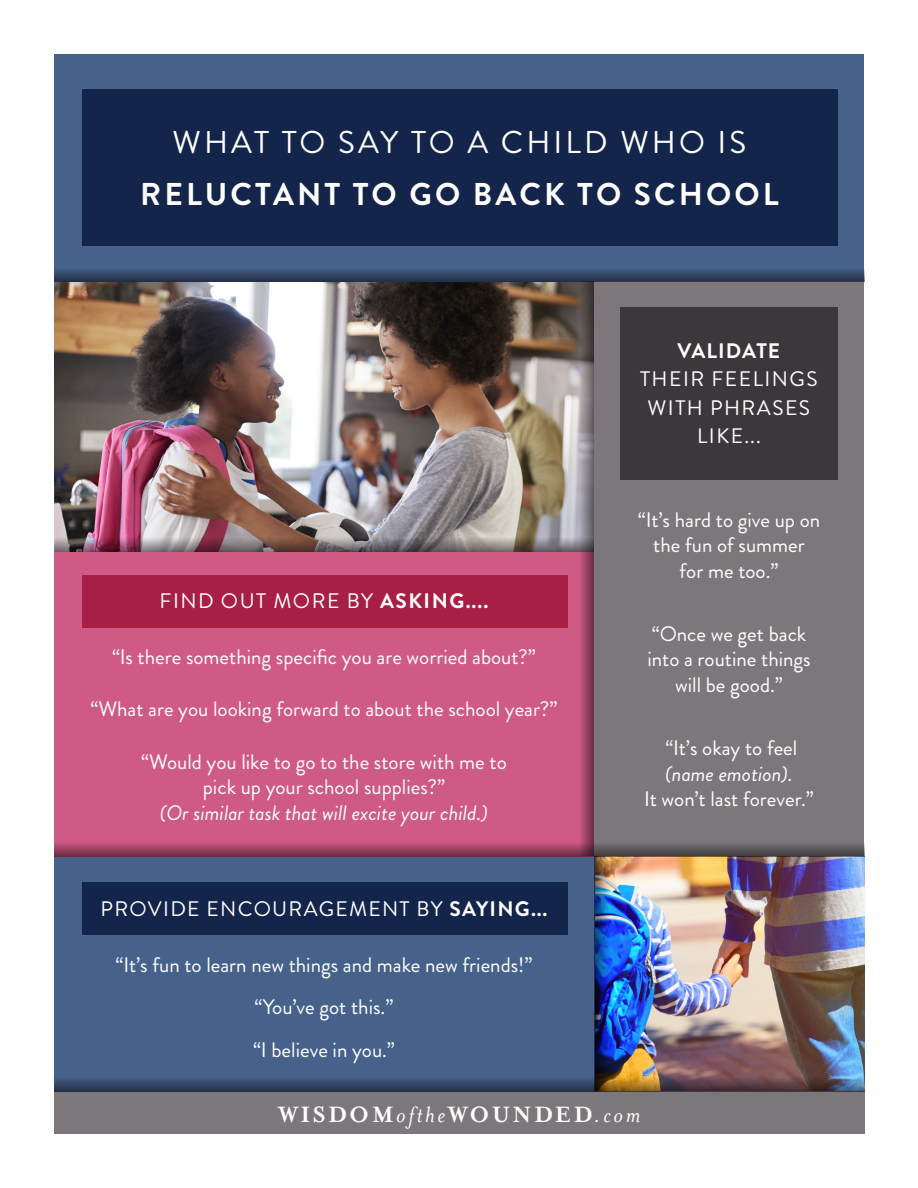
<style>
.page{position:relative;width:918px;height:1188px;background:#fff}
.page>*{position:absolute;margin:0;border:0;box-sizing:border-box;transform-origin:0 0}
.t1{font:700 31.5px/52.5px "Brandon Grotesque";letter-spacing:.1em;color:#fff;text-align:center}
.t2{font:700 25.5px "Mrs Eaves";letter-spacing:.1em;color:#fff}
.t3{font:21px/25.5px "Brandon Grotesque";color:#fff;text-align:center}
.t4{font:21px/28.5px "Brandon Grotesque";letter-spacing:.07em;color:#fff;text-align:center}
.t5{font:21px "Brandon Grotesque";letter-spacing:.06em;color:#fff}
.s1{font-weight:400}
.s2{font-weight:700}
.s3{font-style:italic}
.s4{font-weight:400;font-style:italic}
</style>
<div class="page">
<img style="left:609px;top:856px;width:255px;height:221px">
<img style="left:54px;top:281px;width:525px;height:256px">
<div style="left:54px;top:54px;width:810px;height:227px;background:#46628a"></div>
<div style="left:54px;top:1092px;width:810px;height:42px;background:#7c777b"></div>
<div style="left:82px;top:90px;width:756px;height:156px;background:#13254a"></div>
<div style="left:54px;top:856px;width:540px;height:236px;background:#46628a"></div>
<div style="left:54px;top:552px;width:541px;height:304px;background:#cf5a86"></div>
<div style="left:82px;top:575px;width:485px;height:52px;background:#a81f46"></div>
<div style="left:82px;top:882px;width:485px;height:52px;background:#13254a"></div>
<div style="left:594px;top:281px;width:270px;height:575px;background:#7c777b"></div>
<div style="left:620px;top:307px;width:218px;height:172px;background:#3c373b"></div>
<img style="left:54px;top:537px;width:525px;height:15px">
<svg style="left:54px;top:270px;width:810px;height:11px;background:#314462"></svg>
<svg style="left:54px;top:1077px;width:810px;height:15px;background:#434a5c"></svg>
<svg style="left:54px;top:843px;width:810px;height:13px;background:#83485f"></svg>
<svg style="left:579px;top:281px;width:15px;height:575px;background:#8a586c"></svg>
<img style="left:594px;top:856px;width:15px;height:236px">
<p class="t1" style="left:140px;top:116px;width:640px"><span class="s1">WHAT TO SAY TO A CHILD WHO IS<br></span>RELUCTANT TO GO BACK TO SCHOOL</p>
<p class="t4" style="left:640px;top:337px;width:179px"><span class="s2">VALIDATE<br></span>THEIR FEELINGS<br>WITH PHRASES<br>LIKE...</p>
<p class="t4" style="left:160px;top:587px;width:330px">FIND OUT MORE BY <span class="s2">ASKING....</span></p>
<p class="t3" style="left:112px;top:644px;width:425px">“Is there something specific you are worried about?”</p>
<p class="t3" style="left:91px;top:697px;width:468px">“What are you looking forward to about the school year?”</p>
<p class="t3" style="left:141px;top:749px;width:367px">“Would you like to go to the store with me to pick up your school supplies?”<br><span class="s3">(Or similar task that will excite your child.)</span></p>
<p class="t5" style="left:101px;top:894px;width:448px">PROVIDE ENCOURAGEMENT BY <span class="s2">SAYING...</span></p>
<p class="t3" style="left:116px;top:952px;width:418px">“It’s fun to learn new things and make new friends!”</p>
<p class="t3" style="left:255px;top:995px;width:140px">“You’ve got this.”</p>
<p class="t3" style="left:253px;top:1037px;width:143px">“I believe in you.”</p>
<p class="t3" style="left:638px;top:507px;width:184px">“It’s hard to give up on the fun of summer<br>for me too.”</p>
<p class="t3" style="left:647px;top:621px;width:165px">“Once we get back into a routine things will be good.”</p>
<p class="t3" style="left:644px;top:735px;width:171px">“It’s okay to feel <span class="s3">(name emotion).<br></span>It won’t last forever.”</p>
<p class="t2" style="left:278px;top:1100px;width:364px">WISDOM<span class="s4">ofthe</span>WOUNDED<span class="s4">.com</span></p>
</div>
